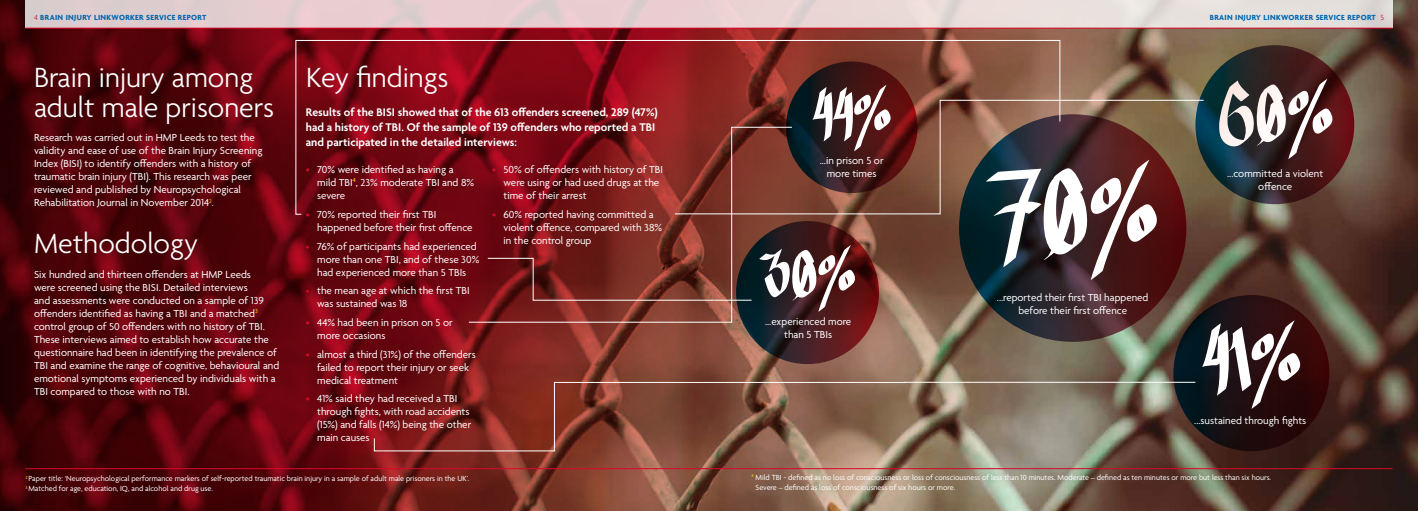
<style>
.page{position:relative;width:1418px;height:511px;background:#fff}
.page>*{position:absolute;margin:0;border:0;box-sizing:border-box;transform-origin:0 0}
.t1{font:120.7px "Blackbook 3 rd";color:#fff}
.t2{font:88.7px "Blackbook 3 rd";color:#fff}
.t3{font:80.7px "Blackbook 3 rd";color:#fff}
.t4{font:66.9px "Blackbook 3 rd";color:#fff}
.t5{font:66.7px "Blackbook 3 rd";color:#fff}
.t6{font:300 30px/30px "Agenda";color:#fff}
.t7{font:600 12px/15px "Agenda";color:#fff}
.t8{font:11px/13px "Agenda";color:#fff}
.t9{font:8px/10px "Agenda";color:#fff}
.t10{font:700 8px "Agenda";letter-spacing:.04em;color:#0067b2}
.s1{font-weight:300;color:#d70929}
.s2{font-size:10px}
.s3{color:#d70929}
.s4{font-size:10px;color:#d70929}
</style>
<div class="page">
<img style="left:0;top:0;width:1417px;height:510px">
<hr style="left:25px;top:468px;width:1367px;height:1px;background:#d70929">
<div style="left:25px;top:0;width:1367px;height:28px;background:linear-gradient(to right,#e2c7cb,#e9e2dd)"></div>
<hr style="left:25px;top:28px;width:1367px;height:1px;background:#d70929">
<svg style="left:959px;top:114px;width:227px;height:227px;background:#311e24"></svg>
<svg style="left:736px;top:221px;width:143px;height:143px;background:#47181b"></svg>
<svg style="left:468px;top:214px;width:324px;height:108px;background:#6a2724"></svg>
<svg style="left:1060px;top:100px;width:144px;height:114px;background:#623e34"></svg>
<img style="left:374px;top:381px;width:821px;height:70px">
<svg style="left:295px;top:40px;width:765px;height:174px;background:#762325"></svg>
<svg style="left:487px;top:257px;width:265px;height:43px;background:#6c2922"></svg>
<p class="t10" style="left:34px;top:13px;width:174px"><span class="s1">4</span> BRAIN INJURY LINKWORKER SERVICE REPORT</p>
<p class="t10" style="left:1209px;top:13px;width:176px">BRAIN INJURY LINKWORKER SERVICE REPORT <span class="s1">5</span></p>
<h3 class="t6" style="left:34px;top:64px;width:241px">Brain injury among adult male prisoners</h3>
<p class="t8" style="left:34px;top:132px;width:230px">Research was carried out in HMP Leeds to test the validity and ease of use of the Brain Injury Screening Index (BISI) to identify offenders with a history of traumatic brain injury (TBI). This research was peer reviewed and published by Neuropsychological Rehabilitation Journal in November 2014<sup>2</sup><span class="s2">.</span></p>
<h3 class="t6" style="left:34px;top:230px;width:166px">Methodology</h3>
<p class="t8" style="left:34px;top:268px;width:247px">Six hundred and thirteen offenders at HMP Leeds<br>were screened using the BISI. Detailed interviews<br>and assessments were conducted on a sample of 139 offenders identified as having a TBI and a matched<sup>3 </sup>control group of 50 offenders with no history of TBI.<br>These interviews aimed to establish how accurate the questionnaire had been in identifying the prevalence of TBI and examine the range of cognitive, behavioural and emotional symptoms experienced by individuals with a TBI compared to those with no TBI.</p>
<h3 class="t6" style="left:306px;top:64px;width:144px">Key findings</h3>
<p class="t7" style="left:306px;top:105px;width:353px">Results of the BISI showed that of the 613 offenders screened, 289 (47%) had a history of TBI. Of the sample of 139 offenders who reported a TBI and participated in the detailed interviews:</p>
<p class="t8" style="left:317px;top:163px;width:158px;text-indent:-11px"><span class="s3">•</span> 70% were identified as having a mild TBI<sup>4</sup>, 23% moderate TBI and 8% severe</p>
<p class="t8" style="left:317px;top:208px;width:157px;text-indent:-11px"><span class="s3">•</span> 70% reported their first TBI happened before their first offence</p>
<p class="t8" style="left:317px;top:240px;width:164px;text-indent:-11px"><span class="s4">•</span> 76% of participants had experienced more than one TBI, and of these 30% had experienced more than 5 TBIs</p>
<p class="t8" style="left:317px;top:284px;width:154px;text-indent:-11px"><span class="s4">•</span> the mean age at which the first TBI was sustained was 18</p>
<p class="t8" style="left:317px;top:316px;width:137px;text-indent:-11px"><span class="s3">•</span> 44% had been in prison on 5 or more occasions</p>
<p class="t8" style="left:317px;top:348px;width:160px;text-indent:-11px"><span class="s3">•</span> almost a third (31%) of the offenders failed to report their injury or seek medical treatment</p>
<p class="t8" style="left:317px;top:392px;width:155px;text-indent:-11px"><span class="s3">•</span> 41% said they had received a TBI through fights, with road accidents (15%) and falls (14%) being the other main causes</p>
<p class="t8" style="left:503px;top:163px;width:161px;text-indent:-11px"><span class="s3">•</span> 50% of offenders with history of TBI were using or had used drugs at the time of their arrest</p>
<p class="t8" style="left:503px;top:208px;width:160px;text-indent:-11px"><span class="s3">•</span> 60% reported having committed a violent offence, compared with 38% in the control group</p>
<h3 class="t5" style="left:813px;top:72px;width:79px">44%</h3>
<p class="t8" style="left:819px;top:154px;width:65px;text-align:center">...in prison 5 or more times</p>
<h3 class="t4" style="left:760px;top:232px;width:96px">30%</h3>
<p class="t8" style="left:765px;top:315px;width:88px;text-align:center">...experienced more than 5 TBIs</p>
<h1 class="t1" style="left:988px;top:136px;width:170px">70%</h1>
<p class="t8" style="left:996px;top:291px;width:153px;text-align:center">...reported their first TBI happened before their first offence</p>
<h3 class="t3" style="left:1217px;top:63px;width:116px">60%</h3>
<p class="t8" style="left:1227px;top:167px;width:98px;text-align:center">...committed a violent offence</p>
<h2 class="t2" style="left:1203px;top:302px;width:98px">41%</h2>
<p class="t8" style="left:1194px;top:414px;width:114px">...sustained through fights</p>
<p class="t9" style="left:25px;top:473px;width:445px"><sup>2</sup> Paper title: ‘Neuropsychological performance markers of self-reported traumatic brain injury in a sample of adult male prisoners in the UK’.<br><sup>3</sup> Matched for age, education, IQ, and alcohol and drug use.</p>
<p class="t9" style="left:755px;top:472px;width:517px;text-indent:-4px"><sup>4</sup> Mild TBI - defined as no loss of consciousness or loss of consciousness of less than 10 minutes. Moderate – defined as ten minutes or more but less than six hours.<br>Severe – defined as loss of consciousness of six hours or more.</p>
</div>
